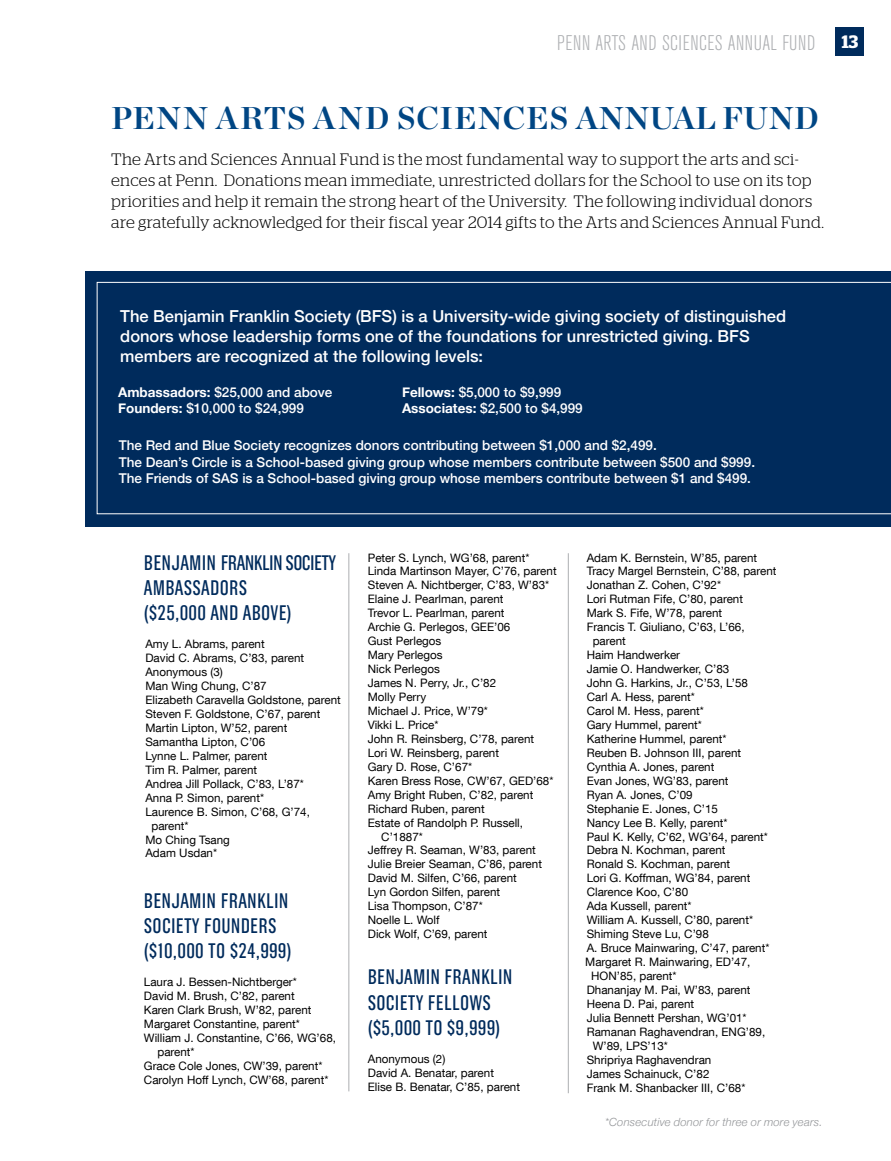
<style>
.page{position:relative;width:891px;height:1161px;background:#fff}
.page>*{position:absolute;margin:0;border:0;box-sizing:border-box;transform-origin:0 0}
.t1{font:700 31.5px "Chronicle Display";letter-spacing:.015em;color:#004684}
.t2{font:21px/25.2px "Grotzec Head Condensed";letter-spacing:.01em;color:#002b5c}
.t3{font:300 condensed 21px "Akzidenz Grotesk BE";letter-spacing:.02em;color:#acaeb1}
.t4{font:600 18px "Stag";color:#fff}
.t5{font:300 16.5px/21px "Stag";letter-spacing:.02em;color:#000}
.t6{font:500 16.5px/19.8px "Helvetica Neue";color:#fff}
.t7{font:500 13.5px/16.2px "Helvetica Neue";color:#fff}
.t8{font:11.7px/14px "Helvetica Neue LT Com";color:#000}
.t9{font:italic 300 11.25px "Helvetica Neue";letter-spacing:.015em;color:#939598}
.s1{font-weight:700}
</style>
<div class="page">
<div style="left:835px;top:27px;width:29px;height:29px;background:#002b5c"></div>
<div style="left:85px;top:271px;width:806px;height:255px;background:#002b5c"></div>
<svg style="left:97px;top:282px;width:794px;height:232px"></svg>
<hr style="left:349px;top:553px;width:1px;height:538px;background:#acaeb1">
<hr style="left:568px;top:553px;width:1px;height:540px;background:#acaeb1">
<h2 class="t3" style="left:557px;top:32px;width:260px">PENN ARTS AND SCIENCES ANNUAL FUND</h2>
<h3 class="t4" style="left:842px;top:31px;width:18px">13</h3>
<h1 class="t1" style="left:111px;top:92px;width:709px">PENN ARTS AND SCIENCES ANNUAL FUND</h1>
<p class="t5" style="left:111px;top:148px;width:714px">The Arts and Sciences Annual Fund is the most fundamental way to support the arts and sci&shy;ences at Penn. Donations mean immediate, unrestricted dollars for the School to use on its top priorities and help it remain the strong heart of the University. The following individual donors are gratefully acknowledged for their fiscal year 2014 gifts to the Arts and Sciences Annual Fund.</p>
<h3 class="t6" style="left:120px;top:305px;width:667px">The Benjamin Franklin Society (BFS) is a University-wide giving society of distinguished donors whose leadership forms one of the foundations for unrestricted giving. BFS members are recognized at the following levels:</h3>
<p class="t7" style="left:118px;top:383px;width:216px"><span class="s1">Ambassadors:</span> $25,000 and above<br><span class="s1">Founders:</span> $10,000 to $24,999</p>
<p class="t7" style="left:402px;top:383px;width:182px"><span class="s1">Fellows:</span> $5,000 to $9,999<br><span class="s1">Associates:</span> $2,500 to $4,999</p>
<p class="t7" style="left:119px;top:437px;width:638px">The Red and Blue Society recognizes donors contributing between $1,000 and $2,499.<br>The Dean’s Circle is a School-based giving group whose members contribute between $500 and $999.<br>The Friends of SAS is a School-based giving group whose members contribute between $1 and $499.</p>
<h2 class="t2" style="left:144px;top:550px;width:194px">BENJAMIN FRANKLIN SOCIETY<br>AMBASSADORS<br>($25,000 AND ABOVE)</h2>
<p class="t8" style="left:145px;top:637px;width:121px">Amy L. Abrams, parent</p>
<p class="t8" style="left:145px;top:651px;width:160px">David C. Abrams, C’83, parent</p>
<p class="t8" style="left:145px;top:665px;width:79px">Anonymous (3)</p>
<p class="t8" style="left:145px;top:679px;width:123px">Man Wing Chung, C’87</p>
<p class="t8" style="left:145px;top:693px;width:197px">Elizabeth Caravella Goldstone, parent</p>
<p class="t8" style="left:145px;top:707px;width:176px">Steven F. Goldstone, C’67, parent</p>
<p class="t8" style="left:145px;top:720px;width:143px">Martin Lipton, W’52, parent</p>
<p class="t8" style="left:145px;top:734px;width:121px">Samantha Lipton, C’06</p>
<p class="t8" style="left:145px;top:748px;width:124px">Lynne L. Palmer, parent</p>
<p class="t8" style="left:145px;top:762px;width:113px">Tim R. Palmer, parent</p>
<p class="t8" style="left:145px;top:776px;width:160px">Andrea Jill Pollack, C’83, L’87*</p>
<p class="t8" style="left:145px;top:790px;width:120px">Anna P. Simon, parent*</p>
<p class="t8" style="left:145px;top:804px;width:166px">Laurence B. Simon, C’68, G’74,</p>
<p class="t8" style="left:151px;top:818px;width:39px">parent*</p>
<p class="t8" style="left:145px;top:832px;width:86px">Mo Ching Tsang</p>
<p class="t8" style="left:145px;top:846px;width:73px">Adam Usdan*</p>
<h2 class="t2" style="left:144px;top:888px;width:149px">BENJAMIN FRANKLIN<br>SOCIETY FOUNDERS ($10,000 TO $24,999)</h2>
<p class="t8" style="left:144px;top:975px;width:154px">Laura J. Bessen-Nichtberger*</p>
<p class="t8" style="left:144px;top:989px;width:152px">David M. Brush, C’82, parent</p>
<p class="t8" style="left:144px;top:1003px;width:169px">Karen Clark Brush, W’82, parent</p>
<p class="t8" style="left:144px;top:1017px;width:158px">Margaret Constantine, parent*</p>
<p class="t8" style="left:144px;top:1031px;width:194px">William J. Constantine, C’66, WG’68,</p>
<p class="t8" style="left:157px;top:1044px;width:39px">parent*</p>
<p class="t8" style="left:144px;top:1058px;width:180px">Grace Cole Jones, CW’39, parent*</p>
<p class="t8" style="left:144px;top:1072px;width:186px">Carolyn Hoff Lynch, CW’68, parent*</p>
<p class="t8" style="left:368px;top:550px;width:163px">Peter S. Lynch, WG’68, parent*</p>
<p class="t8" style="left:368px;top:564px;width:190px">Linda Martinson Mayer, C’76, parent</p>
<p class="t8" style="left:368px;top:578px;width:183px">Steven A. Nichtberger, C’83, W’83*</p>
<p class="t8" style="left:368px;top:592px;width:137px">Elaine J. Pearlman, parent</p>
<p class="t8" style="left:368px;top:606px;width:138px">Trevor L. Pearlman, parent</p>
<p class="t8" style="left:368px;top:620px;width:144px">Archie G. Perlegos, GEE’06</p>
<p class="t8" style="left:368px;top:634px;width:75px">Gust Perlegos</p>
<p class="t8" style="left:368px;top:648px;width:76px">Mary Perlegos</p>
<p class="t8" style="left:368px;top:662px;width:74px">Nick Perlegos</p>
<p class="t8" style="left:368px;top:676px;width:130px">James N. Perry, Jr., C’82</p>
<p class="t8" style="left:368px;top:690px;width:60px">Molly Perry</p>
<p class="t8" style="left:368px;top:704px;width:122px">Michael J. Price, W’79*</p>
<p class="t8" style="left:368px;top:718px;width:72px">Vikki L. Price*</p>
<p class="t8" style="left:368px;top:731px;width:168px">John R. Reinsberg, C’78, parent</p>
<p class="t8" style="left:368px;top:745px;width:133px">Lori W. Reinsberg, parent</p>
<p class="t8" style="left:368px;top:759px;width:106px">Gary D. Rose, C’67*</p>
<p class="t8" style="left:368px;top:773px;width:187px">Karen Bress Rose, CW’67, GED’68*</p>
<p class="t8" style="left:368px;top:787px;width:167px">Amy Bright Ruben, C’82, parent</p>
<p class="t8" style="left:368px;top:801px;width:118px">Richard Ruben, parent</p>
<p class="t8" style="left:368px;top:815px;width:157px">Estate of Randolph P. Russell,</p>
<p class="t8" style="left:381px;top:829px;width:43px">C’1887*</p>
<p class="t8" style="left:368px;top:843px;width:169px">Jeffrey R. Seaman, W’83, parent</p>
<p class="t8" style="left:368px;top:857px;width:176px">Julie Breier Seaman, C’86, parent</p>
<p class="t8" style="left:368px;top:871px;width:151px">David M. Silfen, C’66, parent</p>
<p class="t8" style="left:368px;top:885px;width:134px">Lyn Gordon Silfen, parent</p>
<p class="t8" style="left:368px;top:899px;width:117px">Lisa Thompson, C’87*</p>
<p class="t8" style="left:368px;top:913px;width:73px">Noelle L. Wolf</p>
<p class="t8" style="left:368px;top:927px;width:121px">Dick Wolf, C’69, parent</p>
<h2 class="t2" style="left:368px;top:964px;width:146px">BENJAMIN FRANKLIN<br>SOCIETY FELLOWS ($5,000 TO $9,999)</h2>
<p class="t8" style="left:368px;top:1051px;width:154px">Anonymous (2)<br>David A. Benatar, parent<br>Elise B. Benatar, C’85, parent</p>
<p class="t8" style="left:587px;top:550px;width:172px">Adam K. Bernstein, W’85, parent</p>
<p class="t8" style="left:587px;top:564px;width:191px">Tracy Margel Bernstein, C’88, parent</p>
<p class="t8" style="left:587px;top:578px;width:136px">Jonathan Z. Cohen, C’92*</p>
<p class="t8" style="left:587px;top:592px;width:158px">Lori Rutman Fife, C’80, parent</p>
<p class="t8" style="left:587px;top:606px;width:137px">Mark S. Fife, W’78, parent</p>
<p class="t8" style="left:587px;top:620px;width:159px">Francis T. Giuliano, C’63, L’66,</p>
<p class="t8" style="left:593px;top:634px;width:35px">parent</p>
<p class="t8" style="left:587px;top:648px;width:95px">Haim Handwerker</p>
<p class="t8" style="left:587px;top:662px;width:144px">Jamie O. Handwerker, C’83</p>
<p class="t8" style="left:587px;top:676px;width:163px">John G. Harkins, Jr., C’53, L’58</p>
<p class="t8" style="left:587px;top:690px;width:110px">Carl A. Hess, parent*</p>
<p class="t8" style="left:587px;top:704px;width:119px">Carol M. Hess, parent*</p>
<p class="t8" style="left:587px;top:718px;width:117px">Gary Hummel, parent*</p>
<p class="t8" style="left:587px;top:731px;width:141px">Katherine Hummel, parent*</p>
<p class="t8" style="left:587px;top:745px;width:156px">Reuben B. Johnson III, parent</p>
<p class="t8" style="left:587px;top:759px;width:129px">Cynthia A. Jones, parent</p>
<p class="t8" style="left:587px;top:773px;width:143px">Evan Jones, WG’83, parent</p>
<p class="t8" style="left:587px;top:787px;width:107px">Ryan A. Jones, C’09</p>
<p class="t8" style="left:587px;top:801px;width:133px">Stephanie E. Jones, C’15</p>
<p class="t8" style="left:587px;top:815px;width:142px">Nancy Lee B. Kelly, parent*</p>
<p class="t8" style="left:587px;top:829px;width:183px">Paul K. Kelly, C’62, WG’64, parent*</p>
<p class="t8" style="left:587px;top:843px;width:140px">Debra N. Kochman, parent</p>
<p class="t8" style="left:587px;top:857px;width:145px">Ronald S. Kochman, parent</p>
<p class="t8" style="left:587px;top:871px;width:165px">Lori G. Koffman, WG’84, parent</p>
<p class="t8" style="left:587px;top:885px;width:103px">Clarence Koo, C’80</p>
<p class="t8" style="left:587px;top:899px;width:106px">Ada Kussell, parent*</p>
<p class="t8" style="left:587px;top:913px;width:168px">William A. Kussell, C’80, parent*</p>
<p class="t8" style="left:587px;top:927px;width:124px">Shiming Steve Lu, C’98</p>
<p class="t8" style="left:587px;top:941px;width:184px">A. Bruce Mainwaring, C’47, parent*</p>
<p class="t8" style="left:585px;top:955px;width:167px">Margaret R. Mainwaring, ED’47,</p>
<p class="t8" style="left:591px;top:969px;width:87px">HON’85, parent*</p>
<p class="t8" style="left:587px;top:983px;width:165px">Dhananjay M. Pai, W’83, parent</p>
<p class="t8" style="left:587px;top:997px;width:109px">Heena D. Pai, parent</p>
<p class="t8" style="left:587px;top:1010px;width:161px">Julia Bennett Pershan, WG’01*</p>
<p class="t8" style="left:587px;top:1024px;width:180px">Ramanan Raghavendran, ENG’89,</p>
<p class="t8" style="left:593px;top:1038px;width:77px">W’89, LPS’13*</p>
<p class="t8" style="left:587px;top:1052px;width:126px">Shripriya Raghavendran</p>
<p class="t8" style="left:587px;top:1066px;width:124px">James Schainuck, C’82</p>
<p class="t8" style="left:587px;top:1080px;width:160px">Frank M. Shanbacker III, C’68*</p>
<p class="t9" style="left:605px;top:1114px;width:219px">*Consecutive donor for three or more years.</p>
</div>
